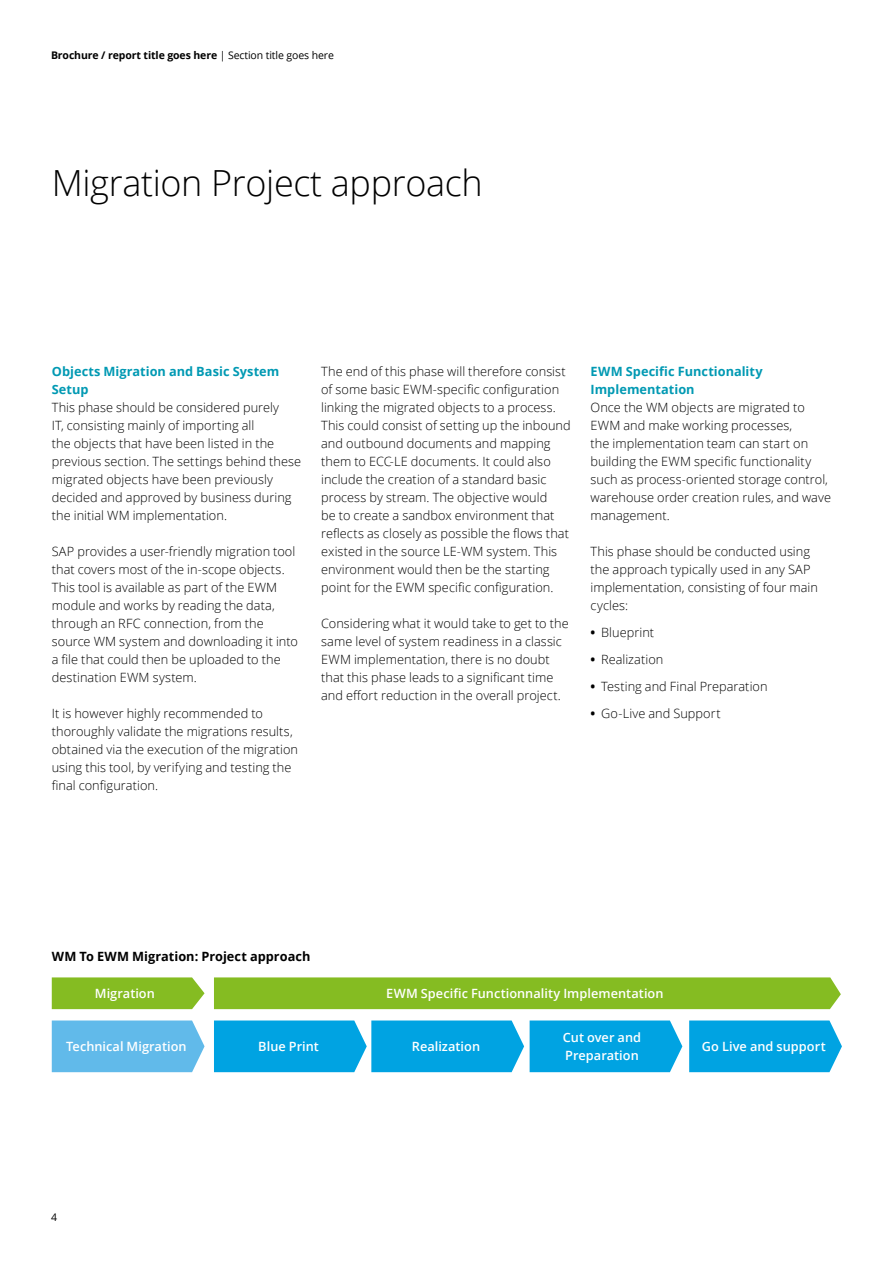
<style>
.page{position:relative;width:893px;height:1263px;background:#fff}
.page>*{position:absolute;margin:0;border:0;box-sizing:border-box;transform-origin:0 0}
.t1{font:300 36px "Open Sans";letter-spacing:-.01em;color:#000}
.t2{font:300 12.75px/18px "Open Sans";letter-spacing:.005em;color:#000}
.t3{font:600 12.75px/18px "Open Sans";color:#fff}
.t4{font:700 12.75px/18px "Open Sans";letter-spacing:.005em;color:#0099b3}
.t5{font:700 12.75px "Open Sans";color:#000}
.t6{font:700 10.5px "Open Sans";letter-spacing:-.01em;color:#000}
.t7{font:10.5px "Open Sans";color:#000}
.s1{font-weight:400}
.s2{font-weight:700}
</style>
<div class="page">
<div style="left:214px;top:977px;width:627px;height:32px;background:#85bc22"></div>
<svg style="left:52px;top:977px;width:153px;height:32px;background:#8bbf2e"></svg>
<div style="left:52px;top:1020px;width:153px;height:52px;background:#61baea"></div>
<svg style="left:214px;top:1020px;width:310px;height:52px;background:#10a8e3"></svg>
<div style="left:530px;top:1020px;width:152px;height:52px;background:#00a3e2"></div>
<div style="left:689px;top:1020px;width:153px;height:52px;background:#00a3e2"></div>
<p class="t6" style="left:51px;top:48px;width:284px">Brochure / report title goes here <span class="s1">| Section title goes here</span></p>
<h1 class="t1" style="left:52px;top:158px;width:433px">Migration Project approach</h1>
<p class="t4" style="left:52px;top:362px;width:229px">Objects Migration and Basic System<br>Setup</p>
<p class="t2" style="left:52px;top:398px;width:251px">This phase should be considered purely<br>IT, consisting mainly of importing all<br>the objects that have been listed in the previous section. The settings behind these migrated objects have been previously decided and approved by business during the initial WM implementation.</p>
<p class="t2" style="left:52px;top:542px;width:248px">SAP provides a user-friendly migration tool that covers most of the in-scope objects.<br>This tool is available as part of the EWM module and works by reading the data, through an RFC connection, from the source WM system and downloading it into a file that could then be uploaded to the destination EWM system.</p>
<p class="t2" style="left:52px;top:704px;width:248px">It is however highly recommended to thoroughly validate the migrations results, obtained via the execution of the migration using this tool, by verifying and testing the final configuration.</p>
<p class="t2" style="left:321px;top:362px;width:251px">The end of this phase will therefore consist of some basic EWM-specific configuration linking the migrated objects to a process.<br>This could consist of setting up the inbound and outbound documents and mapping them to ECC-LE documents. It could also include the creation of a standard basic process by stream. The objective would<br>be to create a sandbox environment that reflects as closely as possible the flows that existed in the source LE-WM system. This environment would then be the starting point for the EWM specific configuration.</p>
<p class="t2" style="left:321px;top:614px;width:249px">Considering what it would take to get to the same level of system readiness in a classic EWM implementation, there is no doubt that this phase leads to a significant time and effort reduction in the overall project.</p>
<p class="t4" style="left:591px;top:362px;width:174px">EWM Specific Functionality<br>Implementation</p>
<p class="t2" style="left:591px;top:398px;width:242px">Once the WM objects are migrated to EWM and make working processes,<br>the implementation team can start on building the EWM specific functionality such as process-oriented storage control, warehouse order creation rules, and wave management.</p>
<p class="t2" style="left:591px;top:542px;width:229px">This phase should be conducted using the approach typically used in any SAP implementation, consisting of four main cycles:</p>
<p class="t2" style="left:591px;top:623px;width:65px"><span class="s2">•</span> Blueprint</p>
<p class="t2" style="left:591px;top:650px;width:74px"><span class="s2">•</span> Realization</p>
<p class="t2" style="left:591px;top:677px;width:179px"><span class="s2">•</span> Testing and Final Preparation</p>
<p class="t2" style="left:591px;top:704px;width:132px"><span class="s2">•</span> Go-Live and Support</p>
<p class="t5" style="left:52px;top:947px;width:260px">WM To EWM Migration: Project approach</p>
<p class="t3" style="left:95px;top:984px;width:61px">Migration</p>
<p class="t3" style="left:386px;top:984px;width:279px">EWM Specific Functionnality Implementation</p>
<p class="t3" style="left:66px;top:1037px;width:122px">Technical Migration</p>
<p class="t3" style="left:258px;top:1037px;width:62px">Blue Print</p>
<p class="t3" style="left:412px;top:1037px;width:70px">Realization</p>
<p class="t3" style="left:563px;top:1028px;width:80px">Cut over and<br>Preparation</p>
<p class="t3" style="left:702px;top:1037px;width:125px">Go Live and support</p>
<p class="t7" style="left:51px;top:1210px;width:8px">4</p>
</div>
